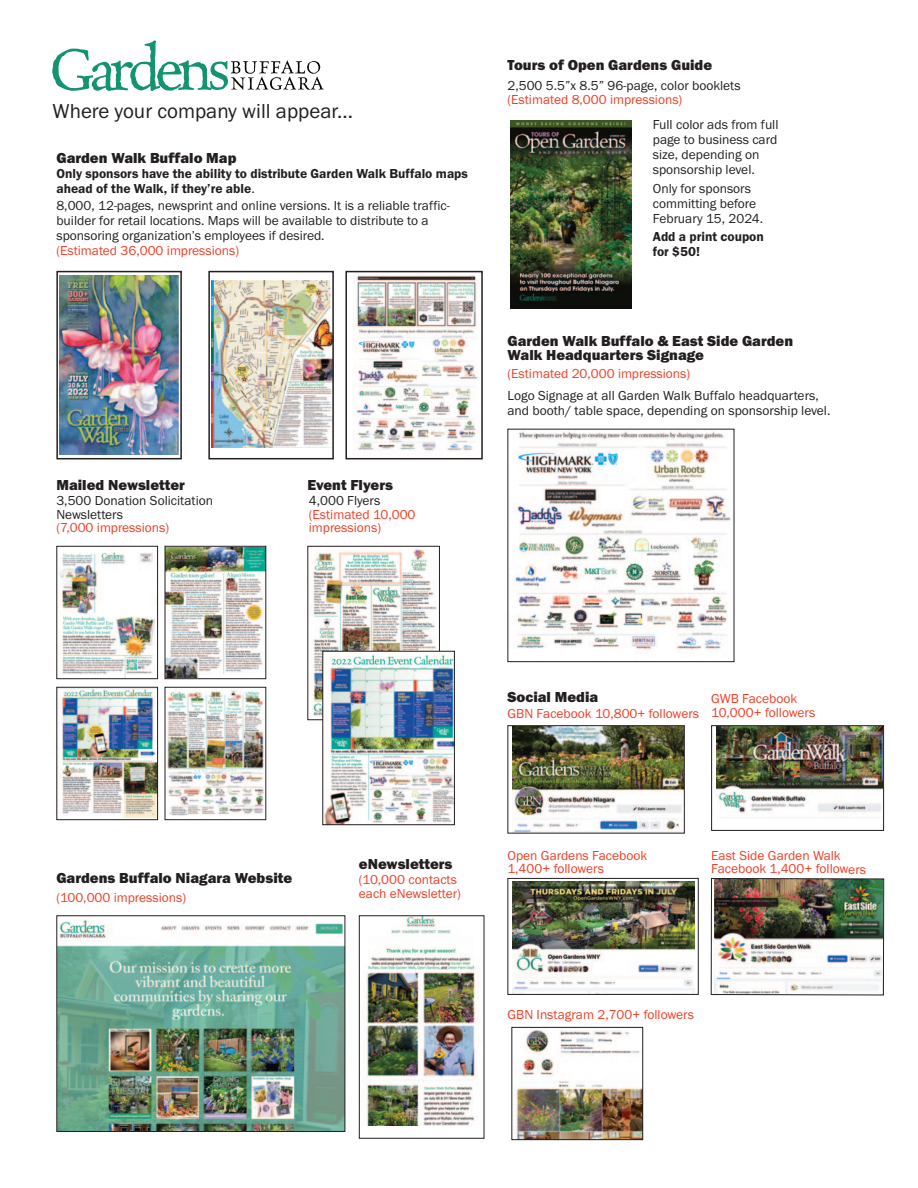
<style>
.page{position:relative;width:918px;height:1188px;background:#fff}
.page>*{position:absolute;margin:0;border:0;box-sizing:border-box;transform-origin:0 0}
.t1{font:21px "Franklin Gothic Itc T";color:#231f20}
.t2{font:800 15px/13.5px "Franklin Gothic Itc T";color:#231f20}
.t3{font:13.5px/15px "Franklin Gothic Itc T";color:#231f20}
.t4{font:13.5px/13.5px "Franklin Gothic Itc T";color:#ef3e25}
.t5{font:600 13.5px/15px "Franklin Gothic Itc T";color:#231f20}
.s1{font-weight:400}
</style>
<div class="page">
<img style="left:58px;top:689px;width:98px;height:128px">
<div style="left:56px;top:687px;width:102px;height:133px;border:1px solid #231f20"></div>
<img style="left:167px;top:548px;width:97px;height:129px">
<div style="left:165px;top:546px;width:101px;height:133px;border:1px solid #231f20"></div>
<img style="left:167px;top:690px;width:97px;height:126px">
<div style="left:165px;top:687px;width:101px;height:133px;border:1px solid #231f20"></div>
<img style="left:59px;top:552px;width:97px;height:125px">
<div style="left:56px;top:546px;width:102px;height:133px;border:1px solid #231f20"></div>
<img style="left:309px;top:548px;width:129px;height:170px">
<div style="left:307px;top:546px;width:133px;height:174px;border:1px solid #231f20"></div>
<img style="left:324px;top:653px;width:129px;height:170px">
<div style="left:322px;top:651px;width:133px;height:174px;border:1px solid #231f20"></div>
<img style="left:510px;top:120px;width:122px;height:189px">
<img style="left:60px;top:275px;width:119px;height:180px">
<div style="left:56px;top:271px;width:126px;height:188px;border:2px solid #231f20"></div>
<img style="left:212px;top:280px;width:119px;height:168px">
<div style="left:208px;top:271px;width:126px;height:188px;border:2px solid #231f20"></div>
<img style="left:354px;top:275px;width:126px;height:176px">
<div style="left:345px;top:271px;width:138px;height:188px;border:2px solid #231f20"></div>
<img style="left:515px;top:431px;width:216px;height:219px">
<img style="left:366px;top:917px;width:110px;height:209px">
<div style="left:359px;top:915px;width:125px;height:224px;border:1px solid #231f20"></div>
<img style="left:58px;top:919px;width:285px;height:211px">
<div style="left:56px;top:915px;width:289px;height:217px;border:1px solid #231f20"></div>
<img style="left:513px;top:727px;width:170px;height:105px">
<div style="left:507px;top:725px;width:178px;height:109px;border:1px solid #231f20"></div>
<img style="left:716px;top:727px;width:166px;height:91px">
<div style="left:711px;top:725px;width:173px;height:106px;border:1px solid #231f20"></div>
<img style="left:516px;top:1029px;width:125px;height:109px">
<div style="left:511px;top:1027px;width:132px;height:113px;border:1px solid #231f20"></div>
<img style="left:512px;top:882px;width:182px;height:111px">
<div style="left:507px;top:878px;width:192px;height:117px;border:1px solid #231f20"></div>
<svg style="left:52px;top:40px;width:272px;height:51px"></svg>
<img style="left:710px;top:878px;width:174px;height:118px">
<h1 class="t1" style="left:53px;top:104px;width:302px">Where your company will appear...</h1>
<p class="t2" style="left:56px;top:153px;width:182px">Garden Walk Buffalo Map</p>
<p class="t5" style="left:56px;top:167px;width:413px">Only sponsors have the ability to distribute Garden Walk Buffalo maps ahead of the Walk, if they’re able<span class="s1">.</span></p>
<p class="t3" style="left:56px;top:200px;width:395px">8,000, 12-pages, newsprint and online versions. It is a reliable traffic&shy;builder for retail locations. Maps will be available to distribute to a sponsoring organization’s employees if desired.</p>
<p class="t4" style="left:56px;top:245px;width:184px">(Estimated 36,000 impressions)</p>
<p class="t2" style="left:56px;top:480px;width:130px">Mailed Newsletter</p>
<p class="t2" style="left:307px;top:480px;width:87px">Event Flyers</p>
<p class="t3" style="left:56px;top:495px;width:158px;line-height:13.5px">3,500 Donation Solicitation<br>Newsletters</p>
<p class="t4" style="left:56px;top:522px;width:114px">(7,000 impressions)</p>
<p class="t3" style="left:309px;top:494px;width:73px">4,000 Flyers</p>
<p class="t4" style="left:309px;top:509px;width:108px">(Estimated 10,000 impressions)</p>
<p class="t2" style="left:507px;top:60px;width:206px">Tours of Open Gardens Guide</p>
<p class="t3" style="left:507px;top:80px;width:235px">2,500 5.5”x 8.5” 96-page, color booklets</p>
<p class="t4" style="left:507px;top:94px;width:176px">(Estimated 8,000 impressions)</p>
<p class="t3" style="left:653px;top:118px;width:127px">Full color ads from full page to business card size, depending on sponsorship level.</p>
<p class="t3" style="left:653px;top:182px;width:112px">Only for sponsors committing before<br>February 15, 2024.</p>
<p class="t5" style="left:653px;top:230px;width:113px">Add a print coupon for $50!</p>
<p class="t2" style="left:507px;top:336px;width:287px">Garden Walk Buffalo &amp; East Side Garden<br>Walk Headquarters Signage</p>
<p class="t4" style="left:507px;top:368px;width:184px">(Estimated 20,000 impressions)</p>
<p class="t3" style="left:507px;top:389px;width:324px">Logo Signage at all Garden Walk Buffalo headquarters, and booth/ table space, depending on sponsorship level.</p>
<p class="t2" style="left:56px;top:872px;width:237px">Gardens Buffalo Niagara Website</p>
<p class="t4" style="left:56px;top:892px;width:131px">(100,000 impressions)</p>
<p class="t2" style="left:507px;top:692px;width:92px">Social Media</p>
<p class="t4" style="left:507px;top:708px;width:193px">GBN Facebook 10,800+ followers</p>
<p class="t4" style="left:711px;top:693px;width:106px">GWB Facebook<br>10,000+ followers</p>
<p class="t2" style="left:359px;top:858px;width:95px">eNewsletters</p>
<p class="t4" style="left:359px;top:874px;width:103px">(10,000 contacts each eNewsletter)</p>
<p class="t4" style="left:507px;top:850px;width:141px">Open Gardens Facebook<br>1,400+ followers</p>
<p class="t4" style="left:711px;top:850px;width:157px">East Side Garden Walk<br>Facebook 1,400+ followers</p>
<p class="t4" style="left:507px;top:1009px;width:188px">GBN Instagram 2,700+ followers</p>
</div>
